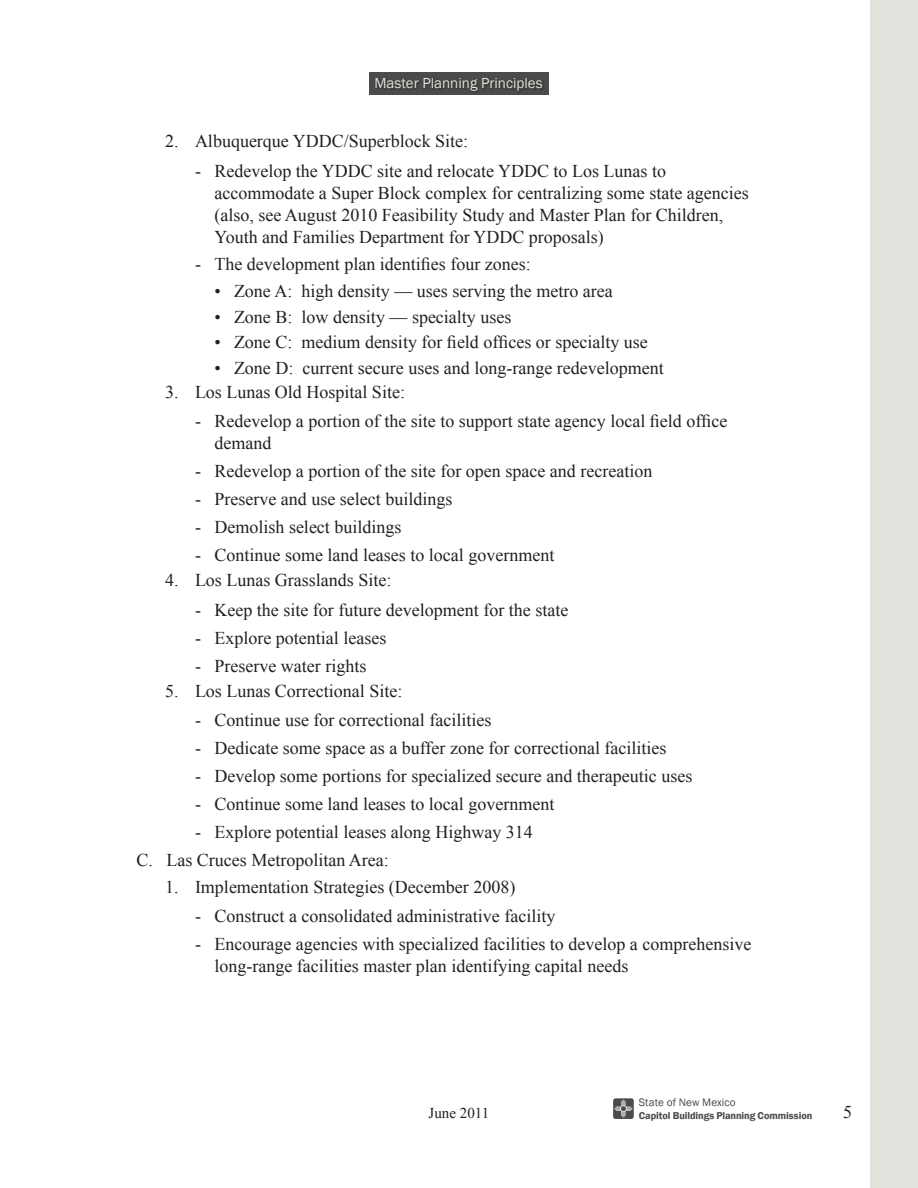
<style>
.page{position:relative;width:918px;height:1188px;background:#fff}
.page>*{position:absolute;margin:0;border:0;box-sizing:border-box;transform-origin:0 0}
.principles_bullet{font:18px/21.9px "Times New Roman";color:#231f20}
.principle_bullet_l{font:18px "Times New Roman";color:#231f20}
._1__principles_bulle{font:18px "Times New Roman";color:#231f20}
.A__principles_bullet{font:18px "Times New Roman";color:#231f20}
.t1{font:15px "Franklin Gothic";color:#e3e3dd}
.t2{font:15px "Times New Roman";color:#231f20}
.t3{font:11.1px "Franklin Gothic";letter-spacing:.005em;color:#231f20}
.t4{font:600 10.2px "Franklin Gothic";letter-spacing:-.005em;color:#231f20}
</style>
<div class="page">
<svg style="left:613px;top:1098px;width:21px;height:21px"></svg>
<div style="left:870px;top:0;width:48px;height:1188px;background:#e3e3dd"></div>
<div style="left:369px;top:72px;width:180px;height:22px;background:#4a4b4a"></div>
<div style="left:374px;top:76px;width:171px;height:18px;background:#434342"></div>
<p class="t1" style="left:375px;top:73px;width:170px">Master Planning Principles</p>
<p class="_1__principles_bulle" style="left:165px;top:129px;width:305px">2. Albuquerque YDDC/Superblock Site:</p>
<p class="principles_bullet" style="left:214px;top:160px;width:536px;text-indent:-20px">- Redevelop the YDDC site and relocate YDDC to Los Lunas to accommodate a Super Block complex for centralizing some state agencies (also, see August 2010 Feasibility Study and Master Plan for Children, Youth and Families Department for YDDC proposals)</p>
<p class="principles_bullet" style="left:195px;top:253px;width:337px">- The development plan identifies four zones:</p>
<p class="principle_bullet_l" style="left:214px;top:279px;width:400px">• Zone A: high density — uses serving the metro area</p>
<p class="principle_bullet_l" style="left:214px;top:305px;width:298px">• Zone B: low density — specialty uses</p>
<p class="principle_bullet_l" style="left:214px;top:330px;width:435px">• Zone C: medium density for field offices or specialty use</p>
<p class="principle_bullet_l" style="left:214px;top:356px;width:451px">• Zone D: current secure uses and long-range redevelopment</p>
<p class="_1__principles_bulle" style="left:165px;top:380px;width:242px">3. Los Lunas Old Hospital Site:</p>
<p class="principles_bullet" style="left:214px;top:410px;width:514px;text-indent:-20px">- Redevelop a portion of the site to support state agency local field office demand</p>
<p class="principles_bullet" style="left:195px;top:460px;width:459px">- Redevelop a portion of the site for open space and recreation</p>
<p class="principles_bullet" style="left:195px;top:488px;width:259px">- Preserve and use select buildings</p>
<p class="principles_bullet" style="left:195px;top:516px;width:208px">- Demolish select buildings</p>
<p class="principles_bullet" style="left:195px;top:544px;width:361px">- Continue some land leases to local government</p>
<p class="_1__principles_bulle" style="left:165px;top:568px;width:228px">4. Los Lunas Grasslands Site:</p>
<p class="principles_bullet" style="left:195px;top:599px;width:375px">- Keep the site for future development for the state</p>
<p class="principles_bullet" style="left:195px;top:626px;width:193px">- Explore potential leases</p>
<p class="principles_bullet" style="left:195px;top:654px;width:173px">- Preserve water rights</p>
<p class="_1__principles_bulle" style="left:165px;top:679px;width:239px">5. Los Lunas Correctional Site:</p>
<p class="principles_bullet" style="left:195px;top:709px;width:298px">- Continue use for correctional facilities</p>
<p class="principles_bullet" style="left:195px;top:737px;width:473px">- Dedicate some space as a buffer zone for correctional facilities</p>
<p class="principles_bullet" style="left:195px;top:765px;width:499px">- Develop some portions for specialized secure and therapeutic uses</p>
<p class="principles_bullet" style="left:195px;top:793px;width:361px">- Continue some land leases to local government</p>
<p class="principles_bullet" style="left:195px;top:821px;width:339px">- Explore potential leases along Highway 314</p>
<p class="A__principles_bullet" style="left:136px;top:848px;width:254px">C. Las Cruces Metropolitan Area:</p>
<p class="_1__principles_bulle" style="left:165px;top:875px;width:352px">1. Implementation Strategies (December 2008)</p>
<p class="principles_bullet" style="left:195px;top:905px;width:362px">- Construct a consolidated administrative facility</p>
<p class="principles_bullet" style="left:214px;top:933px;width:538px;text-indent:-20px">- Encourage agencies with specialized facilities to develop a comprehensive long-range facilities master plan identifying capital needs</p>
<p class="t3" style="left:639px;top:1096px;width:99px">State of New Mexico</p>
<p class="t2" style="left:429px;top:1102px;width:62px">June 2011</p>
<p class="t4" style="left:639px;top:1110px;width:175px">Capitol Buildings Planning Commission</p>
<p class="principles_bullet" style="left:843px;top:1101px;width:10px">5</p>
</div>
